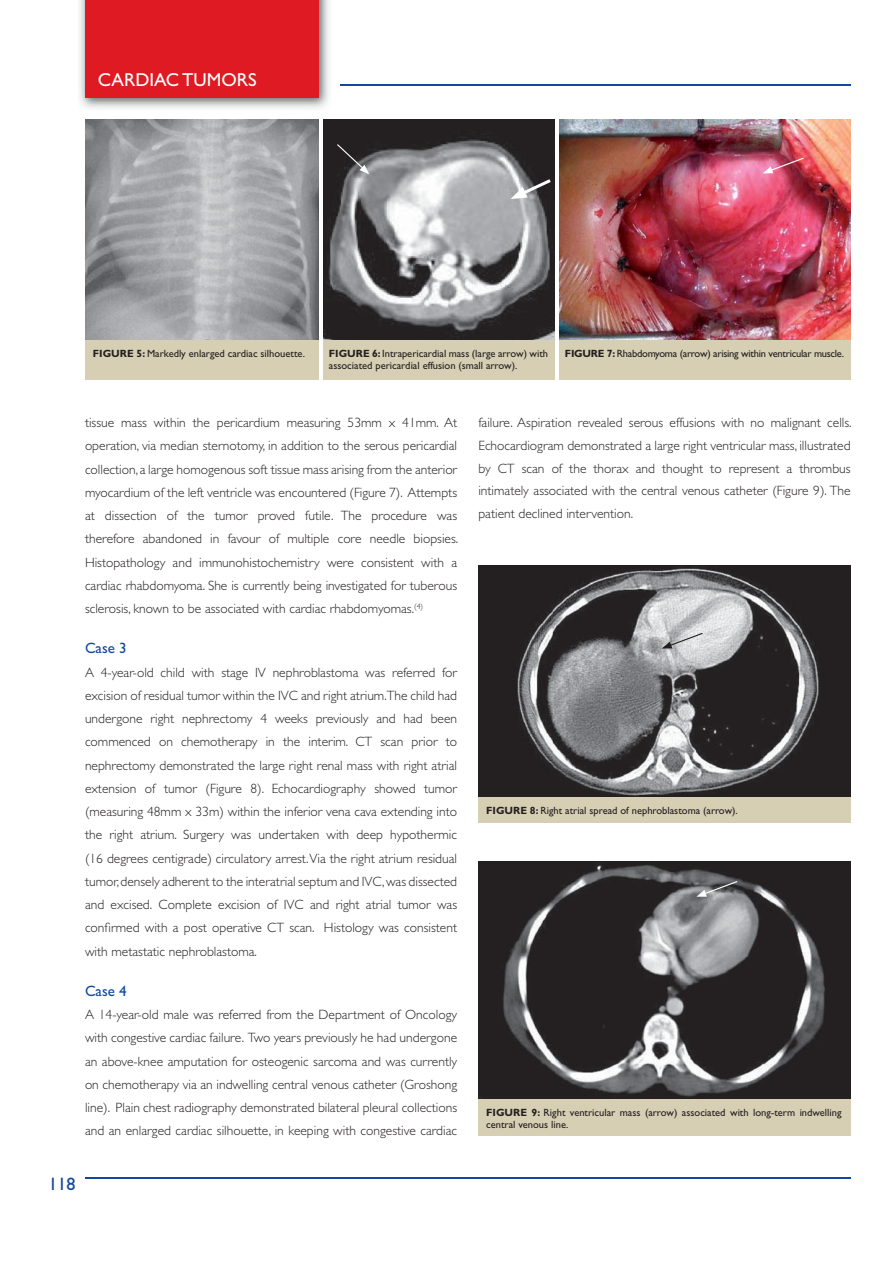
<style>
.page{position:relative;width:893px;height:1263px;background:#fff}
.page>*{position:absolute;margin:0;border:0;box-sizing:border-box;transform-origin:0 0}
.t1{font:18.75px "Gill Sans Std";color:#fff}
.t2{font:18px "Gill Sans Std";color:#11499f}
.t3{font:15px "Gill Sans Std";color:#11499f}
.t4{font:300 13.5px/23.2px "Gill Sans Std";color:#231f20;text-align:justify}
.t5{font:10.5px/12px "Gill Sans Std";color:#231f20}
.t6{font:10.5px "Gill Sans Std";letter-spacing:-.025em;color:#231f20}
.s1{font-weight:700}
</style>
<div class="page">
<hr style="left:85px;top:1177px;width:765px;height:1px;background:#11499f">
<img style="left:80px;top:0;width:249px;height:109px">
<div style="left:85px;top:0;width:234px;height:98px;background:#df1a22"></div>
<hr style="left:340px;top:85px;width:510px;height:1px;background:#11499f">
<img style="left:478px;top:566px;width:372px;height:231px">
<div style="left:478px;top:797px;width:372px;height:26px;background:#d7cfb3"></div>
<svg style="left:662px;top:633px;width:41px;height:16px"></svg>
<img style="left:478px;top:861px;width:372px;height:238px">
<div style="left:478px;top:1099px;width:372px;height:36px;background:#d7cfb3"></div>
<svg style="left:696px;top:881px;width:41px;height:16px"></svg>
<img style="left:85px;top:119px;width:470px;height:221px">
<div style="left:85px;top:340px;width:236px;height:40px;background:#d7cfb3"></div>
<div style="left:321px;top:340px;width:236px;height:40px;background:#d7cfb3"></div>
<svg style="left:337px;top:144px;width:32px;height:30px"></svg>
<svg style="left:510px;top:179px;width:41px;height:20px"></svg>
<img style="left:559px;top:119px;width:291px;height:221px">
<div style="left:557px;top:340px;width:293px;height:40px;background:#d7cfb3"></div>
<svg style="left:763px;top:158px;width:41px;height:15px"></svg>
<hr style="left:555px;top:118px;width:4px;height:263px;background:#fff">
<hr style="left:319px;top:118px;width:4px;height:263px;background:#fff">
<h1 class="t1" style="left:98px;top:73px;width:160px">CARDIAC TUMORS</h1>
<p class="t5" style="left:93px;top:348px;width:214px"><span class="s1">FIGURE 5:</span> Markedly enlarged cardiac silhouette.</p>
<p class="t5" style="left:329px;top:349px;width:221px"><span class="s1">FIGURE 6:</span> Intrapericardial mass (large arrow) with associated pericardial effusion (small arrow).</p>
<p class="t6" style="left:565px;top:350px;width:281px"><span class="s1">FIGURE 7:</span> Rhabdomyoma (arrow) arising within ventricular muscle.</p>
<p class="t4" style="left:85px;top:412px;width:375px">tissue mass within the pericardium measuring 53mm x 41mm. At operation, via median sternotomy, in addition to the serous pericardial collection, a large homogenous soft tissue mass arising from the anterior myocardium of the left ventricle was encountered (Figure 7). Attempts at dissection of the tumor proved futile. The procedure was therefore abandoned in favour of multiple core needle biopsies.<br>Histopathology and immunohistochemistry were consistent with a cardiac rhabdomyoma. She is currently being investigated for tuberous sclerosis, known to be associated with cardiac rhabdomyomas.<sup>(4)</sup></p>
<p class="t3" style="left:85px;top:643px;width:43px">Case 3</p>
<p class="t4" style="left:85px;top:662px;width:374px">A 4-year-old child with stage IV nephroblastoma was referred for excision of residual tumor within the IVC and right atrium.The child had undergone right nephrectomy 4 weeks previously and had been commenced on chemotherapy in the interim. CT scan prior to nephrectomy demonstrated the large right renal mass with right atrial extension of tumor (Figure 8). Echocardiography showed tumor (measuring 48mm x 33m) within the inferior vena cava extending into the right atrium. Surgery was undertaken with deep hypothermic (16 degrees centigrade) circulatory arrest. Via the right atrium residual tumor, densely adherent to the interatrial septum and IVC, was dissected and excised. Complete excision of IVC and right atrial tumor was confirmed with a post operative CT scan. Histology was consistent with metastatic nephroblastoma.</p>
<p class="t3" style="left:85px;top:985px;width:43px">Case 4</p>
<p class="t4" style="left:85px;top:1004px;width:374px">A 14-year-old male was referred from the Department of Oncology with congestive cardiac failure. Two years previously he had undergone an above-knee amputation for osteogenic sarcoma and was currently on chemotherapy via an indwelling central venous catheter (Groshong line). Plain chest radiography demonstrated bilateral pleural collections and an enlarged cardiac silhouette, in keeping with congestive cardiac</p>
<h2 class="t2" style="left:48px;top:1177px;width:28px">118</h2>
<p class="t4" style="left:478px;top:412px;width:375px;line-height:22.8px">failure. Aspiration revealed serous effusions with no malignant cells.<br>Echocardiogram demonstrated a large right ventricular mass, illustrated by CT scan of the thorax and thought to represent a thrombus intimately associated with the central venous catheter (Figure 9). The patient declined intervention.</p>
<p class="t5" style="left:486px;top:806px;width:253px"><span class="s1">FIGURE 8:</span> Right atrial spread of nephroblastoma (arrow).</p>
<p class="t5" style="left:486px;top:1107px;width:357px"><span class="s1">FIGURE 9:</span> Right ventricular mass (arrow) associated with long-term indwelling central venous line.</p>
</div>
